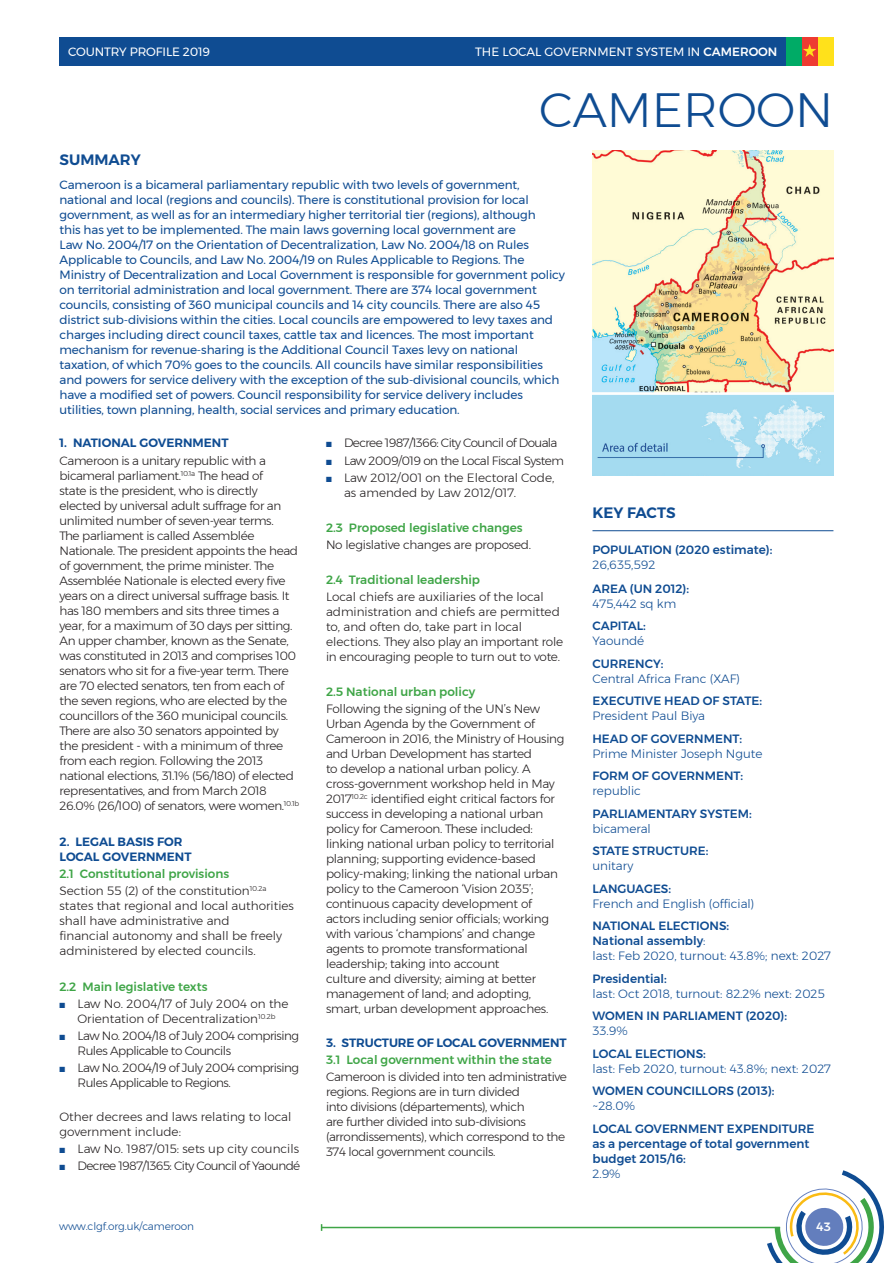
<style>
.page{position:relative;width:893px;height:1263px;background:#fff}
.page>*{position:absolute;margin:0;border:0;box-sizing:border-box;transform-origin:0 0}
.CT{font:300 48px "Montserrat";color:#0f4c92}
.Key_CT{font:600 15px "Montserrat";color:#0f4c92}
.Summary_CT{font:600 15px "Montserrat";color:#0f4c92}
.T1{font:300 12px/15px "Montserrat";letter-spacing:-.03em;color:#231f20}
.Summary_T1{font:12px/15px "Montserrat";letter-spacing:-.01em;color:#0f4c92}
.T1-2{font:300 12px/15px "Montserrat";color:#231f20}
.Key_1{font:500 12px/15px "Montserrat";color:#0f4c92}
.Key_1-2{font:300 12px/15px "Montserrat";color:#0f4c92}
._2{font:500 12px "Montserrat";color:#3fa547}
._1{font:600 12px/15px "Montserrat";color:#0f4c92}
.T1-3{font:300 12px "Montserrat";letter-spacing:-.05em;color:#231f20}
.t1{font:12px "Montserrat";color:#fff}
.t2{font:500 12px "Montserrat";color:#fff}
.t3{font:300 10.5px "Montserrat";letter-spacing:-.01em;color:#0f4c92}
.s1{font-weight:500}
.s2{font-weight:300}
</style>
<div class="page">
<hr style="left:592px;top:530px;width:241px;height:1px;background:#0f4c92">
<img style="left:592px;top:151px;width:241px;height:324px">
<svg style="left:767px;top:1170px;width:117px;height:93px"></svg>
<hr style="left:322px;top:1227px;width:458px;height:1px;background:#3fa547">
<div style="left:60px;top:37px;width:726px;height:28px;background:#0f4c92"></div>
<div style="left:802px;top:37px;width:16px;height:28px;background:#ee3b32"></div>
<div style="left:818px;top:37px;width:15px;height:28px;background:#ffe11b"></div>
<div style="left:786px;top:37px;width:16px;height:28px;background:#00ab66"></div>
<svg style="left:803px;top:44px;width:13px;height:13px"></svg>
<p class="t1" style="left:68px;top:43px;width:144px">COUNTRY PROFILE 2019</p>
<p class="t1" style="left:475px;top:43px;width:239px">THE LOCAL GOVERNMENT SYSTEM IN <span class="s1">cameroon</span></p>
<p class="CT" style="left:539px;top:74px;width:296px">CAMEROON</p>
<p class="Summary_CT" style="left:60px;top:148px;width:83px">SUMMARY</p>
<p class="Summary_T1" style="left:60px;top:177px;width:507px">Cameroon is a bicameral parliamentary republic with two levels of government, national and local (regions and councils). There is constitutional provision for local government, as well as for an intermediary higher territorial tier (regions), although<br>this has yet to be implemented. The main laws governing local government are<br>Law No. 2004/17 on the Orientation of Decentralization, Law No. 2004/18 on Rules Applicable to Councils, and Law No. 2004/19 on Rules Applicable to Regions. The Ministry of Decentralization and Local Government is responsible for government policy on territorial administration and local government. There are 374 local government councils, consisting of 360 municipal councils and 14 city councils. There are also 45 district sub-divisions within the cities. Local councils are empowered to levy taxes and charges including direct council taxes, cattle tax and licences. The most important mechanism for revenue-sharing is the Additional Council Taxes levy on national taxation, of which 70% goes to the councils. All councils have similar responsibilities and powers for service delivery with the exception of the sub-divisional councils, which have a modified set of powers. Council responsibility for service delivery includes utilities, town planning, health, social services and primary education.</p>
<p class="_1" style="left:60px;top:436px;width:171px">1. NATIONAL GOVERNMENT</p>
<p class="T1" style="left:60px;top:453px;width:241px">Cameroon is a unitary republic with a bicameral parliament.<sup>10.1a</sup> The head of<br>state is the president, who is directly elected by universal adult suffrage for an unlimited number of seven-year terms.<br>The parliament is called Assemblée Nationale. The president appoints the head of government, the prime minister. The Assemblée Nationale is elected every five years on a direct universal suffrage basis. It has 180 members and sits three times a year, for a maximum of 30 days per sitting.<br>An upper chamber, known as the Senate, was constituted in 2013 and comprises 100 senators who sit for a five-year term. There are 70 elected senators, ten from each of the seven regions, who are elected by the councillors of the 360 municipal councils.<br>There are also 30 senators appointed by the president - with a minimum of three from each region. Following the 2013 national elections, 31.1% (56/180) of elected representatives, and from March 2018<br>26.0% (26/100) of senators, were women.<sup>10.1b</sup></p>
<p class="_1" style="left:60px;top:834px;width:134px">2. LEGAL BASIS FOR<br>LOCAL GOVERNMENT</p>
<p class="_2" style="left:60px;top:865px;width:171px">2.1 Constitutional provisions</p>
<p class="T1-2" style="left:60px;top:883px;width:236px">Section 55 (2) of the constitution<sup>10.2a </sup>states that regional and local authorities shall have administrative and<br>financial autonomy and shall be freely administered by elected councils.</p>
<p class="_2" style="left:60px;top:977px;width:150px">2.2 Main legislative texts</p>
<p class="T1-2" style="left:78px;top:996px;width:213px">Law No. 2004/17 of July 2004 on the<br>Orientation of Decentralization<sup>10.2b</sup></p>
<p class="T1" style="left:78px;top:1028px;width:223px">Law No. 2004/18 of July 2004 comprising<br>Rules Applicable to Councils</p>
<p class="T1" style="left:78px;top:1060px;width:223px">Law No. 2004/19 of July 2004 comprising<br>Rules Applicable to Regions.</p>
<p class="T1-2" style="left:60px;top:1109px;width:233px">Other decrees and laws relating to local government include:</p>
<p class="T1-2" style="left:78px;top:1141px;width:223px">Law No. 1987/015: sets up city councils</p>
<p class="T1-3" style="left:78px;top:1157px;width:224px">Decree 1987/1365: City Council of Yaoundé</p>
<p class="T1-3" style="left:344px;top:434px;width:215px">Decree 1987/1366: City Council of Douala</p>
<p class="T1" style="left:344px;top:453px;width:221px">Law 2009/019 on the Local Fiscal System</p>
<p class="T1-2" style="left:344px;top:470px;width:212px">Law 2012/001 on the Electoral Code, as amended by Law 2012/017.</p>
<p class="_2" style="left:326px;top:518px;width:198px">2.3 Proposed legislative changes</p>
<p class="T1" style="left:326px;top:537px;width:207px">No legislative changes are proposed.</p>
<p class="_2" style="left:326px;top:570px;width:156px">2.4 Traditional leadership</p>
<p class="T1-2" style="left:326px;top:589px;width:239px">Local chiefs are auxiliaries of the local administration and chiefs are permitted to, and often do, take part in local elections. They also play an important role in encouraging people to turn out to vote.</p>
<p class="_2" style="left:326px;top:683px;width:151px">2.5 National urban policy</p>
<p class="T1" style="left:326px;top:701px;width:240px">Following the signing of the UN’s New Urban Agenda by the Government of Cameroon in 2016, the Ministry of Housing and Urban Development has started<br>to develop a national urban policy. A cross-government workshop held in May 2017<sup>10.2c</sup> identified eight critical factors for success in developing a national urban policy for Cameroon. These included: linking national urban policy to territorial planning; supporting evidence-based policy-making; linking the national urban policy to the Cameroon ‘Vision 2035’; continuous capacity development of actors including senior officials; working with various ‘champions’ and change agents to promote transformational leadership; taking into account<br>culture and diversity; aiming at better management of land; and adopting, smart, urban development approaches.</p>
<p class="_1" style="left:326px;top:1035px;width:242px">3. STRUCTURE OF LOCAL GOVERNMENT</p>
<p class="_2" style="left:326px;top:1050px;width:228px">3.1 Local government within the state</p>
<p class="T1" style="left:326px;top:1069px;width:242px">Cameroon is divided into ten administrative regions. Regions are in turn divided<br>into divisions (départements), which<br>are further divided into sub-divisions (arrondissements), which correspond to the 374 local government councils.</p>
<p class="Key_CT" style="left:592px;top:500px;width:85px">KEY FACTS</p>
<p class="Key_1" style="left:592px;top:542px;width:181px">POPULATION (2020 estimate):<br><span class="s2">26,635,592</span></p>
<p class="Key_1" style="left:592px;top:581px;width:98px">AREA (UN 2012):<br><span class="s2">475,442 sq km</span></p>
<p class="Key_1" style="left:592px;top:618px;width:55px">CAPITAL:<br><span class="s2">Yaoundé</span></p>
<p class="Key_1-2" style="left:592px;top:656px;width:149px"><span class="s1">CURRENCY:<br></span>Central Africa Franc (XAF)</p>
<p class="Key_1" style="left:592px;top:693px;width:171px">EXECUTIVE HEAD OF STATE:<br><span class="s2">President Paul Biya</span></p>
<p class="Key_1-2" style="left:592px;top:731px;width:171px"><span class="s1">HEAD OF GOVERNMENT:<br></span>Prime Minister Joseph Ngute</p>
<p class="Key_1" style="left:592px;top:768px;width:152px">FORM OF GOVERNMENT: <span class="s2">republic</span></p>
<p class="Key_1" style="left:592px;top:806px;width:161px">PARLIAMENTARY SYSTEM: <span class="s2">bicameral</span></p>
<p class="Key_1" style="left:592px;top:843px;width:117px">STATE STRUCTURE: <span class="s2">unitary</span></p>
<p class="Key_1-2" style="left:592px;top:881px;width:163px"><span class="s1">LANGUAGES:<br></span>French and English (official)</p>
<p class="Key_1-2" style="left:592px;top:918px;width:240px"><span class="s1">NATIONAL ELECTIONS:<br>National assembly</span>:<br>last: Feb 2020, turnout: 43.8%; next: 2027</p>
<p class="Key_1-2" style="left:592px;top:971px;width:234px"><span class="s1">Presidential:<br></span>last: Oct 2018, turnout: 82.2% next: 2025</p>
<p class="Key_1" style="left:592px;top:1008px;width:196px">WOMEN IN PARLIAMENT (2020):<br><span class="s2">33.9%</span></p>
<p class="Key_1-2" style="left:592px;top:1046px;width:240px"><span class="s1">LOCAL ELECTIONS:<br></span>last: Feb 2020, turnout: 43.8%; next: 2027</p>
<p class="Key_1" style="left:592px;top:1083px;width:184px">WOMEN COUNCILLORS (2013): <span class="s2">~28.0%</span></p>
<p class="Key_1" style="left:592px;top:1121px;width:223px">LOCAL GOVERNMENT EXPENDITURE as a percentage of total government budget 2015/16:<br><span class="s2">2.9%</span></p>
<p class="t3" style="left:59px;top:1218px;width:136px">www.clgf.org.uk/cameroon</p>
<p class="t2" style="left:817px;top:1217px;width:16px">43</p>
</div>
